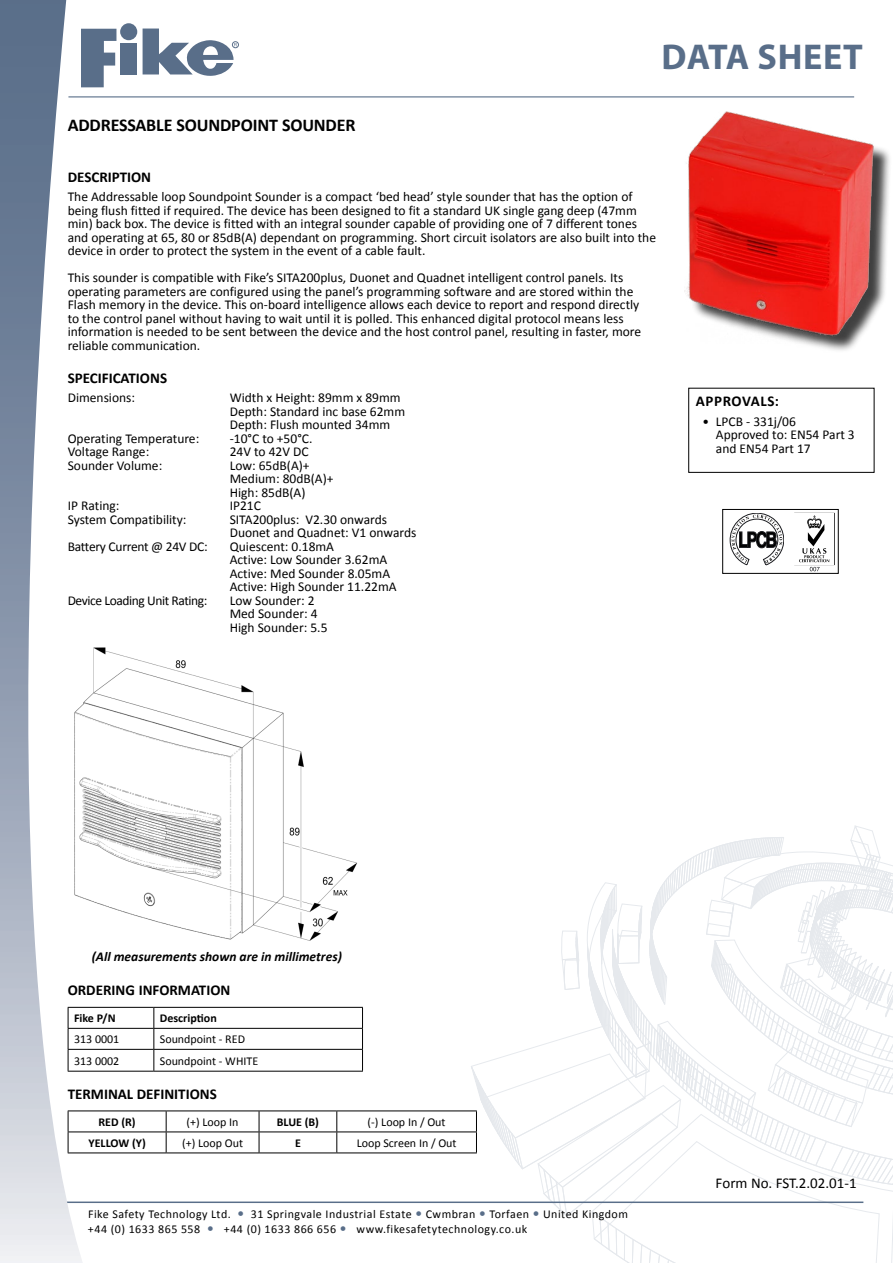
<style>
.page{position:relative;width:893px;height:1263px;background:#fff}
.page>*{position:absolute;margin:0;border:0;box-sizing:border-box;transform-origin:0 0}
.t1{font:700 36px "Myriad Pro";letter-spacing:.02em;color:#596e89}
.t2{font:700 18px "Calibri";letter-spacing:-.01em;color:#000}
.t3{font:700 15px "Calibri";color:#000}
.t4{font:15px "Calibri";color:#000}
.t5{font:700 15px "Calibri";letter-spacing:.04em;color:#000}
.t6{font:13.5px/13.5px "Calibri";color:#000}
.t7{font:italic 700 13.5px "Calibri";color:#000}
.t8{font:13.5px "Calibri";letter-spacing:-.03em;color:#000}
.t9{font:13.5px "Calibri";letter-spacing:-.02em;color:#000}
.t10{font:12px "Calibri";letter-spacing:.035em;color:#000}
.t11{font:12px "Calibri";color:#000}
.t12{font:700 12px "Calibri";color:#000}
</style>
<div class="page">
<svg style="left:130px;top:97px;width:94px;height:1px"></svg>
<div style="left:107px;top:76px;width:18px;height:18px;border:1px solid #fff;border-radius:50%"></div>
<div style="left:220px;top:95px;width:6px;height:7px;border:1px solid #fff;border-radius:50%"></div>
<hr style="left:41px;top:1201px;width:822px;height:2px;background:#596e89">
<img style="left:0;top:0;width:85px;height:1263px">
<hr style="left:68px;top:96px;width:786px;height:1px;background:#596e89">
<svg style="left:143px;top:29px;width:94px;height:47px"></svg>
<svg style="left:68px;top:29px;width:48px;height:112px"></svg>
<div style="left:120px;top:43px;width:16px;height:31px;background:#596e89"></div>
<div style="left:120px;top:23px;width:17px;height:17px;background:#596e89;border-radius:50%"></div>
<div style="left:232px;top:41px;width:7px;height:7px;border:1px solid #596e89;border-radius:50%"></div>
<img style="left:75px;top:648px;width:282px;height:292px">
<hr style="left:68px;top:1028px;width:86px;height:1px;background:#000">
<hr style="left:154px;top:1028px;width:209px;height:1px;background:#000">
<hr style="left:68px;top:1049px;width:86px;height:1px;background:#000">
<hr style="left:154px;top:1049px;width:209px;height:1px;background:#000">
<svg style="left:153px;top:1008px;width:1px;height:63px"></svg>
<hr style="left:68px;top:1007px;width:86px;height:1px;background:#000">
<hr style="left:154px;top:1007px;width:209px;height:1px;background:#000">
<svg style="left:68px;top:1008px;width:1px;height:63px"></svg>
<svg style="left:362px;top:1008px;width:1px;height:63px"></svg>
<hr style="left:68px;top:1071px;width:86px;height:1px;background:#000">
<hr style="left:154px;top:1071px;width:209px;height:1px;background:#000">
<hr style="left:68px;top:1131px;width:98px;height:1px;background:#000">
<hr style="left:166px;top:1131px;width:93px;height:1px;background:#000">
<hr style="left:259px;top:1131px;width:78px;height:1px;background:#000">
<hr style="left:337px;top:1131px;width:140px;height:1px;background:#000">
<hr style="left:166px;top:1110px;width:93px;height:1px;background:#000">
<hr style="left:337px;top:1110px;width:140px;height:1px;background:#000">
<hr style="left:166px;top:1152px;width:93px;height:1px;background:#000">
<hr style="left:337px;top:1152px;width:140px;height:1px;background:#000">
<hr style="left:68px;top:1110px;width:98px;height:1px;background:#000">
<svg style="left:68px;top:1111px;width:1px;height:41px"></svg>
<svg style="left:166px;top:1111px;width:1px;height:41px"></svg>
<hr style="left:68px;top:1152px;width:98px;height:1px;background:#000">
<hr style="left:259px;top:1110px;width:78px;height:1px;background:#000">
<svg style="left:259px;top:1111px;width:1px;height:41px"></svg>
<svg style="left:336px;top:1111px;width:1px;height:41px"></svg>
<hr style="left:259px;top:1152px;width:78px;height:1px;background:#000">
<div style="left:722px;top:509px;width:117px;height:65px;border:1px solid #000"></div>
<svg style="left:730px;top:513px;width:54px;height:53px"></svg>
<svg style="left:834px;top:513px;width:1px;height:52px"></svg>
<svg style="left:799px;top:515px;width:30px;height:56px"></svg>
<div style="left:689px;top:115px;width:202px;height:240px;background:#000;opacity:.75"></div>
<img style="left:684px;top:111px;width:199px;height:232px">
<svg style="left:464px;top:825px;width:429px;height:438px"></svg>
<h1 class="t1" style="left:661px;top:33px;width:203px">DATA SHEET</h1>
<h2 class="t2" style="left:68px;top:113px;width:289px">ADDRESSABLE SOUNDPOINT SOUNDER</h2>
<p class="t3" style="left:68px;top:167px;width:85px">DESCRIPTION</p>
<p class="t6" style="left:68px;top:190px;width:590px">The Addressable loop Soundpoint Sounder is a compact ‘bed head’ style sounder that has the option of being flush fitted if required. The device has been designed to fit a standard UK single gang deep (47mm min) back box. The device is fitted with an integral sounder capable of providing one of 7 different tones and operating at 65, 80 or 85dB(A) dependant on programming. Short circuit isolators are also built into the device in order to protect the system in the event of a cable fault.</p>
<p class="t6" style="left:68px;top:271px;width:575px">This sounder is compatible with Fike’s SITA200plus, Duonet and Quadnet intelligent control panels. Its operating parameters are configured using the panel’s programming software and are stored within the Flash memory in the device. This on-board intelligence allows each device to report and respond directly to the control panel without having to wait until it is polled. This enhanced digital protocol means less information is needed to be sent between the device and the host control panel, resulting in faster, more reliable communication.</p>
<p class="t3" style="left:68px;top:368px;width:101px">SPECIFICATIONS</p>
<p class="t6" style="left:68px;top:391px;width:69px">Dimensions:</p>
<p class="t6" style="left:230px;top:391px;width:177px">Width x Height: 89mm x 89mm<br>Depth: Standard inc base 62mm<br>Depth: Flush mounted 34mm</p>
<p class="t6" style="left:68px;top:432px;width:133px">Operating Temperature:</p>
<p class="t6" style="left:230px;top:432px;width:84px">-10°C to +50°C.</p>
<p class="t6" style="left:68px;top:445px;width:83px">Voltage Range:</p>
<p class="t6" style="left:230px;top:445px;width:80px">24V to 42V DC</p>
<p class="t6" style="left:68px;top:459px;width:96px">Sounder Volume:</p>
<p class="t6" style="left:230px;top:459px;width:105px">Low: 65dB(A)+<br>Medium: 80dB(A)+<br>High: 85dB(A)</p>
<p class="t6" style="left:68px;top:499px;width:53px">IP Rating:</p>
<p class="t6" style="left:230px;top:499px;width:33px">IP21C</p>
<p class="t6" style="left:68px;top:513px;width:120px">System Compatibility:</p>
<p class="t6" style="left:230px;top:513px;width:188px">SITA200plus: V2.30 onwards<br>Duonet and Quadnet: V1 onwards</p>
<p class="t9" style="left:68px;top:538px;width:141px">Battery Current @ 24V DC:</p>
<p class="t6" style="left:230px;top:540px;width:168px">Quiescent: 0.18mA<br>Active: Low Sounder 3.62mA<br>Active: Med Sounder 8.05mA<br>Active: High Sounder 11.22mA</p>
<p class="t8" style="left:68px;top:592px;width:141px">Device Loading Unit Rating:</p>
<p class="t6" style="left:230px;top:594px;width:99px">Low Sounder: 2<br>Med Sounder: 4<br>High Sounder: 5.5</p>
<p class="t5" style="left:696px;top:392px;width:84px">APPROVALS:</p>
<p class="t6" style="left:716px;top:415px;width:140px;text-indent:-14px">• LPCB - 331j/06<br>Approved to: EN54 Part 3 and EN54 Part 17</p>
<p class="t7" style="left:92px;top:948px;width:252px">(All measurements shown are in millimetres)</p>
<p class="t3" style="left:68px;top:980px;width:164px">ORDERING INFORMATION</p>
<p class="t12" style="left:74px;top:1011px;width:43px">Fike P/N</p>
<p class="t12" style="left:160px;top:1011px;width:58px">Description</p>
<p class="t10" style="left:74px;top:1032px;width:47px">313 0001</p>
<p class="t11" style="left:160px;top:1032px;width:87px">Soundpoint - RED</p>
<p class="t10" style="left:74px;top:1053px;width:47px">313 0002</p>
<p class="t11" style="left:160px;top:1053px;width:100px">Soundpoint - WHITE</p>
<p class="t3" style="left:68px;top:1084px;width:151px">TERMINAL DEFINITIONS</p>
<p class="t12" style="left:99px;top:1114px;width:39px">RED (R)</p>
<p class="t10" style="left:187px;top:1114px;width:53px">(+) Loop In</p>
<p class="t12" style="left:277px;top:1114px;width:44px">BLUE (B)</p>
<p class="t11" style="left:368px;top:1114px;width:79px">(-) Loop In / Out</p>
<p class="t12" style="left:88px;top:1135px;width:59px">YELLOW (Y)</p>
<p class="t10" style="left:182px;top:1135px;width:62px">(+) Loop Out</p>
<p class="t12" style="left:295px;top:1135px;width:7px">E</p>
<p class="t11" style="left:357px;top:1135px;width:101px">Loop Screen In / Out</p>
<p class="t10" style="left:88px;top:1207px;width:144px">Fike Safety Technology Ltd.</p>
<p class="t10" style="left:251px;top:1207px;width:379px">31 Springvale Industrial Estate Cwmbran Torfaen United Kingdom</p>
<p class="t10" style="left:88px;top:1221px;width:114px">+44 (0) 1633 865 558</p>
<p class="t10" style="left:224px;top:1221px;width:114px">+44 (0) 1633 866 656</p>
<p class="t10" style="left:357px;top:1221px;width:172px">www.fikesafetytechnology.co.uk</p>
<p class="t4" style="left:716px;top:1174px;width:143px">Form No. FST.2.02.01-1</p>
</div>
